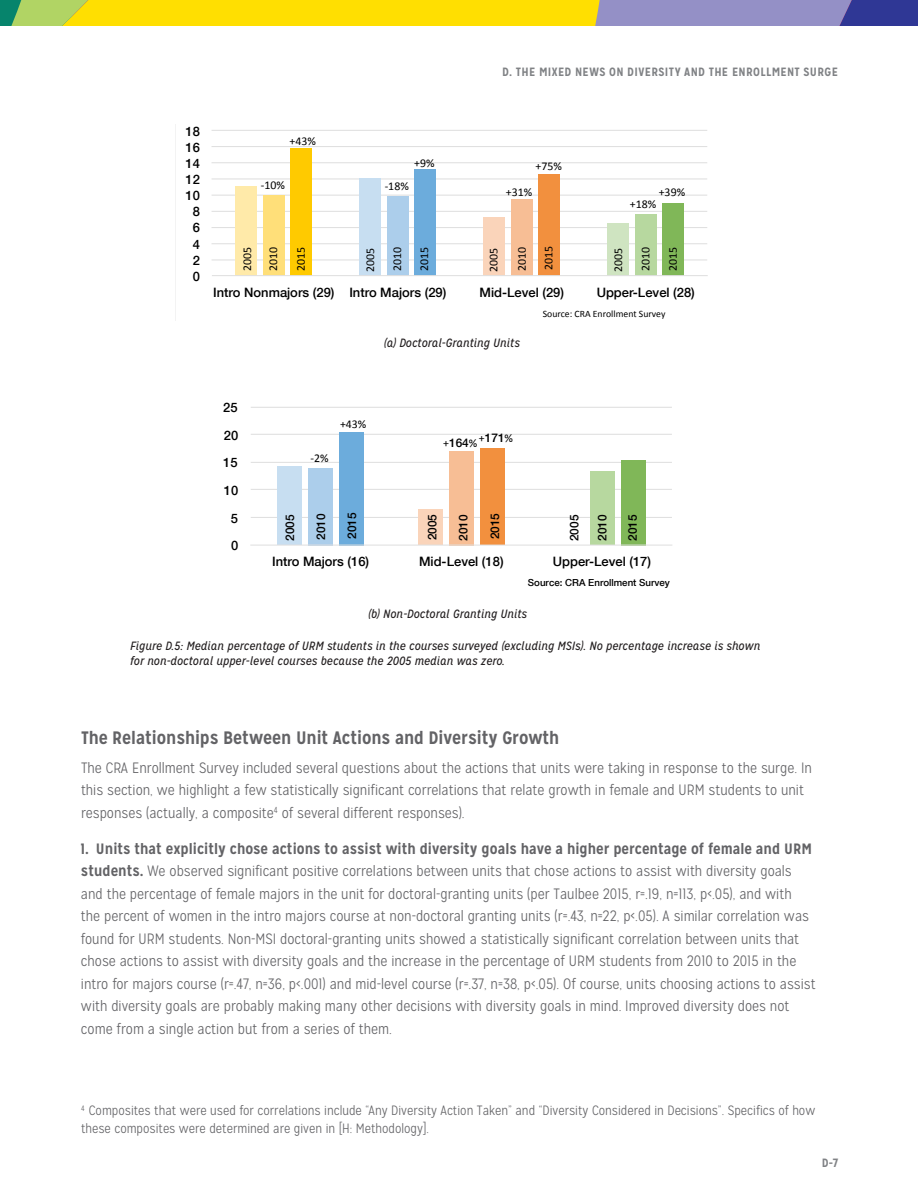
<style>
.page{position:relative;width:918px;height:1188px;background:#fff}
.page>*{position:absolute;margin:0;border:0;box-sizing:border-box;transform-origin:0 0}
.t1{font:700 18px "Mission Gothic";letter-spacing:-.005em;color:#636366}
.t2{font:300 15px/22.5px "Mission Gothic";color:#636366}
.t3{font:300 13.5px/18px "Mission Gothic";color:#636366}
.t4{font:500 12.9px "Helvetica Neue";color:#000}
.t5{font:italic 12px/15px "Mission Gothic";letter-spacing:.01em;color:#231f20}
.t6{font:700 12px "Mission Gothic";letter-spacing:.025em;color:#808285}
.t7{font:11.85px/26px "Calibri";color:#000}
.t8{font:500 11.85px "Helvetica Neue";color:#000}
.t9{font:9.75px "Calibri";color:#000}
.t10{font:500 9.75px "Helvetica Neue";color:#000}
.s1{font-family:"Calibri";font-weight:400}
.s2{font-weight:700}
</style>
<div class="page">
<svg style="left:0;top:0;width:420px;height:26px"></svg>
<svg style="left:175px;top:124px;width:533px;height:197px"></svg>
<svg style="left:250px;top:407px;width:422px;height:139px"></svg>
<p class="t6" style="left:502px;top:65px;width:337px">D. THE MIXED NEWS ON DIVERSITY AND THE ENROLLMENT SURGE</p>
<p class="t4" style="left:186px;top:121px;width:16px">18</p>
<p class="t4" style="left:186px;top:137px;width:16px">16</p>
<p class="t4" style="left:186px;top:153px;width:16px">14</p>
<p class="t4" style="left:186px;top:169px;width:16px">12</p>
<p class="t4" style="left:186px;top:185px;width:16px">10</p>
<p class="t4" style="left:193px;top:201px;width:9px">8</p>
<p class="t4" style="left:193px;top:218px;width:9px">6</p>
<p class="t4" style="left:193px;top:234px;width:9px">4</p>
<p class="t4" style="left:193px;top:250px;width:9px">2</p>
<p class="t4" style="left:193px;top:266px;width:9px">0</p>
<p class="t7" style="left:290px;top:128px;width:28px">+43%</p>
<p class="t7" style="left:261px;top:172px;width:26px">--‐10%</p>
<p class="t7" style="left:414px;top:150px;width:22px">+9%</p>
<p class="t7" style="left:385px;top:173px;width:26px">--‐18%</p>
<p class="t7" style="left:536px;top:154px;width:28px">+75%</p>
<p class="t7" style="left:506px;top:180px;width:28px">+31%</p>
<p class="t7" style="left:659px;top:179px;width:28px">+39%</p>
<p class="t7" style="left:630px;top:192px;width:28px">+18%</p>
<p class="t7" style="left:234px;top:271px;width:26px;rotate:-90deg">2005<br>2010</p>
<p class="t7" style="left:288px;top:271px;width:26px;rotate:-90deg">2015</p>
<p class="t7" style="left:357px;top:272px;width:26px;rotate:-90deg">2005</p>
<p class="t7" style="left:411px;top:271px;width:26px;rotate:-90deg">2015</p>
<p class="t7" style="left:481px;top:272px;width:26px;rotate:-90deg">2005</p>
<p class="t7" style="left:509px;top:271px;width:26px;rotate:-90deg">2010</p>
<p class="t7" style="left:536px;top:270px;width:26px;rotate:-90deg">2015</p>
<p class="t7" style="left:605px;top:272px;width:26px;rotate:-90deg">2005</p>
<p class="t7" style="left:633px;top:271px;width:26px;rotate:-90deg">2010</p>
<p class="t7" style="left:660px;top:271px;width:26px;rotate:-90deg">2015</p>
<p class="t9" style="left:543px;top:308px;width:124px">Source: CRA Enrollment Survey</p>
<p class="t7" style="left:384px;top:271px;width:26px;rotate:-90deg">2010</p>
<p class="t4" style="left:213px;top:282px;width:235px">Intro Nonmajors (29) Intro Majors (29)</p>
<p class="t4" style="left:480px;top:282px;width:86px">Mid-Level (29)</p>
<p class="t4" style="left:597px;top:282px;width:100px">Upper-Level (28)</p>
<p class="t5" style="left:384px;top:335px;width:137px">(a) Doctoral-Granting Units</p>
<p class="t4" style="left:223px;top:397px;width:16px">25</p>
<p class="t4" style="left:224px;top:425px;width:16px">20</p>
<p class="t4" style="left:223px;top:452px;width:16px">15</p>
<p class="t4" style="left:224px;top:480px;width:16px">10</p>
<p class="t4" style="left:231px;top:508px;width:9px">5</p>
<p class="t4" style="left:231px;top:535px;width:9px">0</p>
<p class="t7" style="left:310px;top:446px;width:20px">--‐2%</p>
<p class="t7" style="left:340px;top:411px;width:28px">+43%</p>
<p class="t8" style="left:479px;top:428px;width:36px"><span class="s1">+</span>171<span class="s1">%</span></p>
<p class="t8" style="left:443px;top:433px;width:36px"><span class="s1">+</span>164<span class="s1">%</span></p>
<p class="t8" style="left:281px;top:541px;width:28px;rotate:-90deg">2005</p>
<p class="t8" style="left:311px;top:540px;width:28px;rotate:-90deg">2010</p>
<p class="t8" style="left:343px;top:539px;width:28px;rotate:-90deg">2015</p>
<p class="t8" style="left:423px;top:540px;width:28px;rotate:-90deg">2005</p>
<p class="t8" style="left:454px;top:541px;width:28px;rotate:-90deg">2010</p>
<p class="t8" style="left:486px;top:539px;width:28px;rotate:-90deg">2015</p>
<p class="t8" style="left:565px;top:541px;width:28px;rotate:-90deg">2005</p>
<p class="t8" style="left:593px;top:541px;width:28px;rotate:-90deg">2010</p>
<p class="t8" style="left:623px;top:541px;width:28px;rotate:-90deg">2015</p>
<p class="t10" style="left:528px;top:574px;width:144px">Source: CRA Enrollment Survey</p>
<p class="t4" style="left:272px;top:552px;width:99px">Intro Majors (16)</p>
<p class="t4" style="left:419px;top:552px;width:86px">Mid-Level (18)</p>
<p class="t4" style="left:553px;top:552px;width:100px">Upper-Level (17)</p>
<p class="t5" style="left:368px;top:606px;width:160px">(b) Non-Doctoral Granting Units</p>
<p class="t5" style="left:130px;top:639px;width:632px">Figure D.5: Median percentage of URM students in the courses surveyed (excluding MSIs). No percentage increase is shown for non-doctoral upper-level courses because the 2005 median was zero.</p>
<p class="t1" style="left:81px;top:726px;width:480px">The Relationships Between Unit Actions and Diversity Growth</p>
<p class="t2" style="left:81px;top:757px;width:733px">The CRA Enrollment Survey included several questions about the actions that units were taking in response to the surge. In this section, we highlight a few statistically significant correlations that relate growth in female and URM students to unit responses (actually, a composite<sup>4</sup> of several different responses).</p>
<p class="t2" style="left:81px;top:838px;width:736px"><span class="s2">1. Units that explicitly chose actions to assist with diversity goals have a higher percentage of female and URM students.</span> We observed significant positive correlations between units that chose actions to assist with diversity goals and the percentage of female majors in the unit for doctoral-granting units (per Taulbee 2015, r=.19, n=113, p&lt;.05), and with<br>the percent of women in the intro majors course at non-doctoral granting units (r=.43, n=22, p&lt;.05). A similar correlation was found for URM students. Non-MSI doctoral-granting units showed a statistically significant correlation between units that chose actions to assist with diversity goals and the increase in the percentage of URM students from 2010 to 2015 in the intro for majors course (r=.47, n=36, p&lt;.001) and mid-level course (r=.37, n=38, p&lt;.05). Of course, units choosing actions to assist with diversity goals are probably making many other decisions with diversity goals in mind. Improved diversity does not come from a single action but from a series of them.</p>
<p class="t3" style="left:81px;top:1102px;width:736px"><sup>4</sup> Composites that were used for correlations include “Any Diversity Action Taken” and “Diversity Considered in Decisions”. Specifics of how these composites were determined are given in [H: Methodology].</p>
<p class="t6" style="left:822px;top:1155px;width:18px">D-7</p>
</div>
